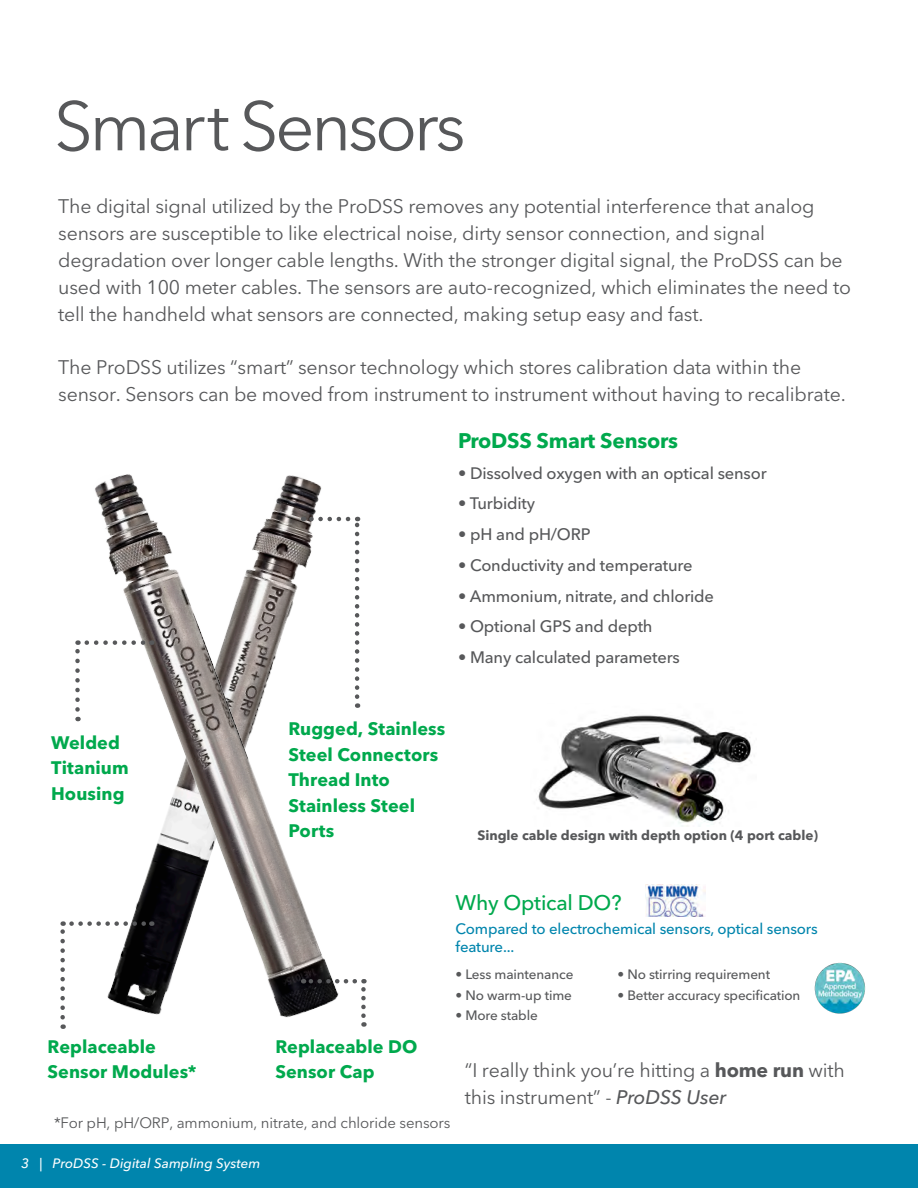
<style>
.page{position:relative;width:918px;height:1188px;background:#fff}
.page>*{position:absolute;margin:0;border:0;box-sizing:border-box;transform-origin:0 0}
.t1{font:69px "Avenir Next LT Pro";letter-spacing:-.05em;color:#57585a}
.t2{font:700 21px "Avenir Next LT Pro";letter-spacing:-.01em;color:#00a94d}
.t3{font:500 21px "Avenir Next LT Pro";letter-spacing:-.01em;color:#00a94d}
.t4{font:19.5px/27px "Avenir Next LT Pro";letter-spacing:-.01em;color:#57585a}
.Cover_Headline{font:700 18px/25.5px "Avenir Next LT Pro";letter-spacing:.005em;color:#00a94d}
.t5{font:500 16.5px "Avenir Next LT Pro";letter-spacing:-.01em;color:#57585a}
.t6{font:500 15px/18px "Avenir Next LT Pro";letter-spacing:-.01em;color:#0085ad}
.t7{font:15px "Avenir Next LT Pro";letter-spacing:-.01em;color:#57585a}
.t8{font:500 13.5px "Avenir Next LT Pro";letter-spacing:-.01em;color:#57585a}
.t9{font:700 13.5px "Avenir Next LT Pro";color:#57585a}
.t10{font:italic 500 13.5px "Avenir Next LT Pro";color:#fff}
.s1{font-weight:700}
.s2{font-weight:500;font-style:italic}
</style>
<div class="page">
<img style="left:60px;top:474px;width:307px;height:555px">
<svg style="left:355px;top:517px;width:4px;height:180px"></svg>
<svg style="left:303px;top:517px;width:45px;height:4px"></svg>
<svg style="left:75px;top:640px;width:5px;height:69px"></svg>
<svg style="left:87px;top:640px;width:65px;height:5px"></svg>
<svg style="left:361px;top:979px;width:5px;height:37px"></svg>
<svg style="left:303px;top:979px;width:52px;height:4px"></svg>
<svg style="left:60px;top:921px;width:5px;height:96px"></svg>
<svg style="left:72px;top:921px;width:80px;height:5px"></svg>
<div style="left:0;top:1144px;width:918px;height:44px;background:#0085ad"></div>
<img style="left:538px;top:715px;width:213px;height:111px">
<img style="left:814px;top:962px;width:52px;height:52px">
<img style="left:646px;top:884px;width:60px;height:33px">
<p class="t1" style="left:54px;top:85px;width:413px">Smart Sensors</p>
<p class="t4" style="left:58px;top:193px;width:794px">The digital signal utilized by the ProDSS removes any potential interference that analog sensors are susceptible to like electrical noise, dirty sensor connection, and signal degradation over longer cable lengths. With the stronger digital signal, the ProDSS can be used with 100 meter cables. The sensors are auto-recognized, which eliminates the need to tell the handheld what sensors are connected, making setup easy and fast.</p>
<p class="t4" style="left:58px;top:354px;width:789px">The ProDSS utilizes “smart” sensor technology which stores calibration data within the sensor. Sensors can be moved from instrument to instrument without having to recalibrate.</p>
<p class="Cover_Headline" style="left:51px;top:730px;width:79px">Welded<br>Titanium<br>Housing</p>
<p class="Cover_Headline" style="left:48px;top:1033px;width:110px">Replaceable</p>
<p class="Cover_Headline" style="left:48px;top:1059px;width:150px">Sensor Modules*</p>
<p class="t2" style="left:458px;top:428px;width:222px">ProDSS Smart Sensors</p>
<p class="t5" style="left:458px;top:463px;width:310px">• Dissolved oxygen with an optical sensor</p>
<p class="t5" style="left:458px;top:494px;width:79px">• Turbidity</p>
<p class="t5" style="left:458px;top:524px;width:134px">• pH and pH/ORP</p>
<p class="t5" style="left:458px;top:555px;width:236px">• Conductivity and temperature</p>
<p class="t5" style="left:458px;top:586px;width:258px">• Ammonium, nitrate, and chloride</p>
<p class="t5" style="left:458px;top:617px;width:196px">• Optional GPS and depth</p>
<p class="t5" style="left:458px;top:647px;width:223px">• Many calculated parameters</p>
<p class="Cover_Headline" style="left:288px;top:716px;width:159px">Rugged, Stainless<br>Steel Connectors<br>Thread Into<br>Stainless Steel<br>Ports</p>
<p class="t9" style="left:477px;top:827px;width:342px">Single cable design with depth option (4 port cable)</p>
<p class="Cover_Headline" style="left:276px;top:1033px;width:143px">Replaceable DO<br>Sensor Cap</p>
<p class="t3" style="left:456px;top:890px;width:168px">Why Optical DO?</p>
<p class="t6" style="left:456px;top:920px;width:364px">Compared to electrochemical sensors, optical sensors feature...</p>
<p class="t8" style="left:456px;top:967px;width:119px">• Less maintenance</p>
<p class="t8" style="left:618px;top:967px;width:154px">• No stirring requirement</p>
<p class="t8" style="left:456px;top:987px;width:118px">• No warm-up time</p>
<p class="t8" style="left:618px;top:987px;width:184px">• Better accuracy specification</p>
<p class="t8" style="left:456px;top:1007px;width:84px">• More stable</p>
<p class="t4" style="left:465px;top:1057px;width:381px">“I really think you’re hitting a <span class="s1">home run</span> with this instrument” - <span class="s2">ProDSS User</span></p>
<p class="t7" style="left:54px;top:1114px;width:398px">*For pH, pH/ORP, ammonium, nitrate, and chloride sensors</p>
<p class="t10" style="left:21px;top:1156px;width:241px">3 | ProDSS - Digital Sampling System</p>
</div>
